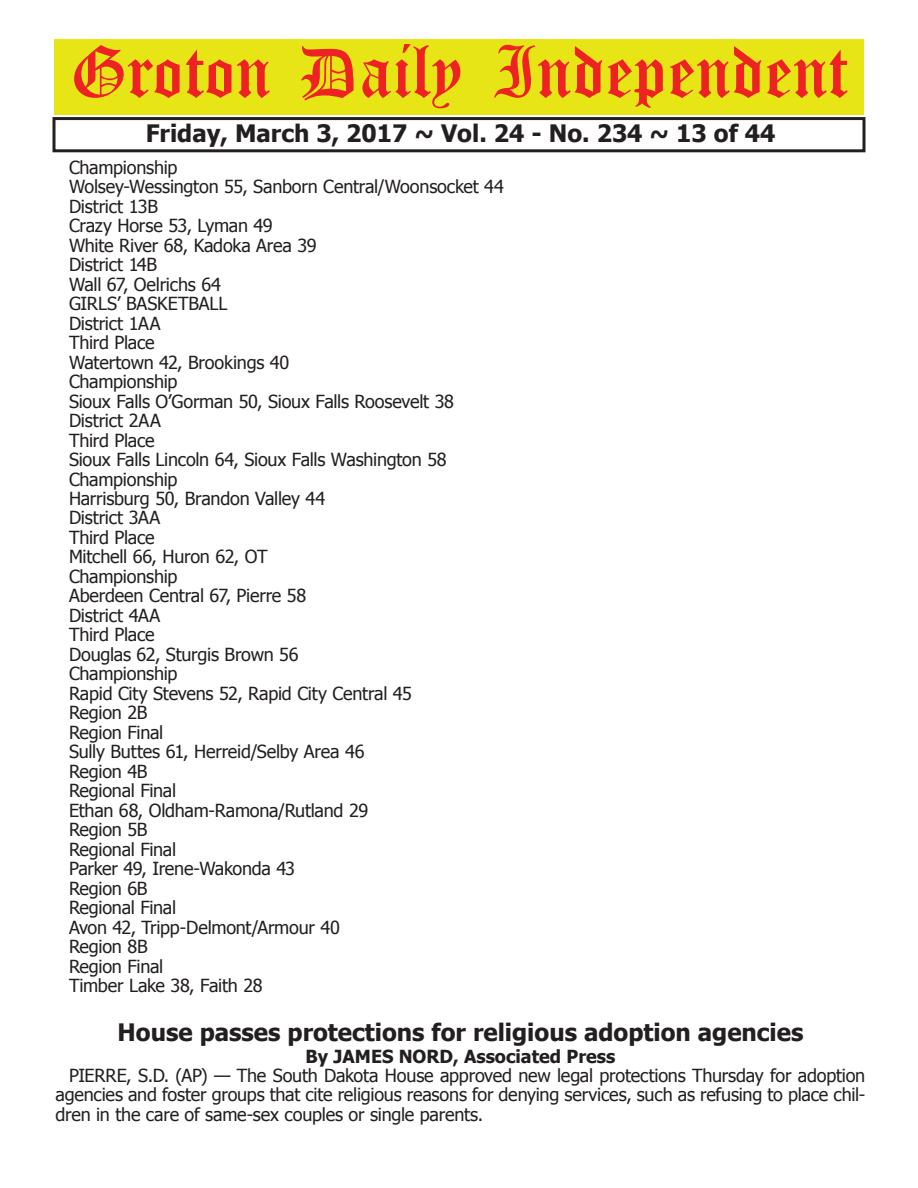
<style>
.page{position:relative;width:918px;height:1188px;background:#fff}
.page>*{position:absolute;margin:0;border:0;box-sizing:border-box;transform-origin:0 0}
.t1{font:54px "Old English Five";color:#ee2123}
.t2{font:700 24px "Tahoma";color:#231f20}
.t3{font:18px/19.5px "Tahoma";letter-spacing:-.015em;color:#231f20}
.t4{font:700 18px "Tahoma";color:#231f20}
</style>
<div class="page">
<div style="left:52px;top:117px;width:814px;height:35px;border:3px solid #231f20"></div>
<div style="left:54px;top:40px;width:810px;height:75px;background:#e7e515"></div>
<h1 class="t1" style="left:70px;top:47px;width:779px">Groton Daily Independent</h1>
<h2 class="t2" style="left:146px;top:116px;width:631px">Friday, March 3, 2017 ~ Vol. 24 - No. 234 ~ 13 of 44</h2>
<p class="t3" style="left:69px;top:156px;width:437px">Championship<br>Wolsey-Wessington 55, Sanborn Central/Woonsocket 44<br>District 13B<br>Crazy Horse 53, Lyman 49<br>White River 68, Kadoka Area 39<br>District 14B<br>Wall 67, Oelrichs 64<br>GIRLS’ BASKETBALL<br>District 1AA<br>Third Place<br>Watertown 42, Brookings 40<br>Championship<br>Sioux Falls O’Gorman 50, Sioux Falls Roosevelt 38<br>District 2AA<br>Third Place<br>Sioux Falls Lincoln 64, Sioux Falls Washington 58<br>Championship<br>Harrisburg 50, Brandon Valley 44<br>District 3AA<br>Third Place<br>Mitchell 66, Huron 62, OT<br>Championship<br>Aberdeen Central 67, Pierre 58<br>District 4AA<br>Third Place<br>Douglas 62, Sturgis Brown 56<br>Championship<br>Rapid City Stevens 52, Rapid City Central 45<br>Region 2B<br>Region Final<br>Sully Buttes 61, Herreid/Selby Area 46<br>Region 4B<br>Regional Final<br>Ethan 68, Oldham-Ramona/Rutland 29<br>Region 5B<br>Regional Final<br>Parker 49, Irene-Wakonda 43<br>Region 6B<br>Regional Final<br>Avon 42, Tripp-Delmont/Armour 40<br>Region 8B<br>Region Final<br>Timber Lake 38, Faith 28</p>
<h2 class="t2" style="left:118px;top:1015px;width:687px">House passes protections for religious adoption agencies</h2>
<p class="t4" style="left:306px;top:1043px;width:311px">By JAMES NORD, Associated Press</p>
<p class="t3" style="left:56px;top:1065px;width:812px;text-align:justify;text-indent:14px">PIERRE, S.D. (AP) — The South Dakota House approved new legal protections Thursday for adoption agencies and foster groups that cite religious reasons for denying services, such as refusing to place chil&shy;dren in the care of same-sex couples or single parents.</p>
</div>
